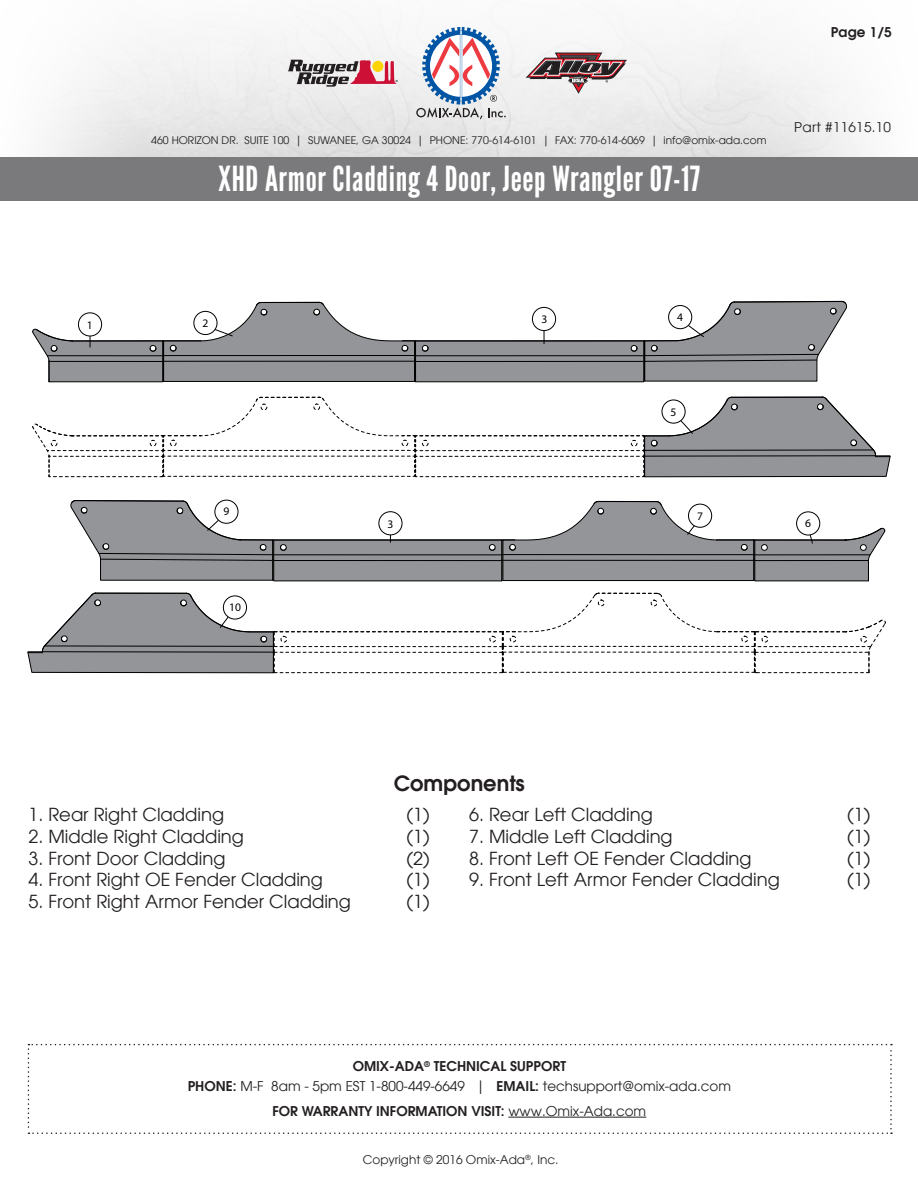
<style>
.page{position:relative;width:918px;height:1188px;background:#fff}
.page>*{position:absolute;margin:0;border:0;box-sizing:border-box;transform-origin:0 0}
.t1{font:34.5px "League Gothic";letter-spacing:.02em;color:#fff}
.t2{font:600 21px "Avant Garde LT";color:#231f20}
.t3{font:18px "Avant Garde LT";color:#231f20}
.t4{font:600 13.5px "Avant Garde LT";color:#231f20}
.t5{font:13.5px "Avant Garde LT";color:#231f20}
.t6{font:13.5px "Avant Garde LT";letter-spacing:.02em;color:#231f20}
.t7{font:12px "Avant Garde LT";color:#231f20}
.t8{font:11.55px "Myriad Pro";color:#000}
.t9{font:10.5px "Avant Garde LT";color:#231f20}
.s1{font-weight:600}
.s2{font-weight:400}
</style>
<div class="page">
<svg style="left:416px;top:27px;width:90px;height:92px"></svg>
<svg style="left:526px;top:53px;width:101px;height:41px"></svg>
<svg style="left:288px;top:60px;width:110px;height:27px"></svg>
<div style="left:1px;top:157px;width:917px;height:44px;background:#7a797b"></div>
<svg style="left:28px;top:1044px;width:864px;height:90px"></svg>
<hr style="left:508px;top:1117px;width:138px;height:1px;background:#231f20">
<svg style="left:32px;top:301px;width:815px;height:81px"></svg>
<svg style="left:32px;top:397px;width:858px;height:80px"></svg>
<svg style="left:70px;top:500px;width:816px;height:81px"></svg>
<svg style="left:27px;top:593px;width:859px;height:80px"></svg>
<p class="t4" style="left:831px;top:23px;width:63px">Page 1/5</p>
<p class="t9" style="left:151px;top:134px;width:617px">460 HORIZON DR. SUITE 100 | SUWANEE, GA 30024 | PHONE: 770-614-6101 | FAX: 770-614-6069 | info@omix-ada.com</p>
<h1 class="t1" style="left:219px;top:159px;width:483px">XHD Armor Cladding 4 Door, Jeep Wrangler 07-17</h1>
<p class="t6" style="left:794px;top:119px;width:98px">Part #11615.10</p>
<p class="t8" style="left:87px;top:318px;width:7px">1</p>
<p class="t8" style="left:202px;top:316px;width:7px">2</p>
<p class="t8" style="left:223px;top:504px;width:7px">9</p>
<p class="t8" style="left:229px;top:600px;width:13px">10</p>
<p class="t8" style="left:387px;top:517px;width:7px">3</p>
<p class="t8" style="left:542px;top:312px;width:7px">3</p>
<p class="t8" style="left:677px;top:310px;width:7px">4</p>
<p class="t8" style="left:670px;top:405px;width:7px">5</p>
<p class="t8" style="left:697px;top:509px;width:7px">7</p>
<p class="t8" style="left:805px;top:516px;width:7px">6</p>
<p class="t2" style="left:394px;top:770px;width:133px">Components</p>
<p class="t3" style="left:28px;top:804px;width:197px">1. Rear Right Cladding</p>
<p class="t3" style="left:406px;top:804px;width:25px">(1)</p>
<p class="t3" style="left:28px;top:826px;width:217px">2. Middle Right Cladding</p>
<p class="t3" style="left:406px;top:826px;width:25px">(1)</p>
<p class="t3" style="left:28px;top:847px;width:199px">3. Front Door Cladding</p>
<p class="t3" style="left:406px;top:847px;width:25px">(2)</p>
<p class="t3" style="left:28px;top:869px;width:296px">4. Front Right OE Fender Cladding</p>
<p class="t3" style="left:406px;top:869px;width:25px">(1)</p>
<p class="t3" style="left:28px;top:891px;width:324px">5. Front Right Armor Fender Cladding</p>
<p class="t3" style="left:406px;top:891px;width:25px">(1)</p>
<p class="t3" style="left:469px;top:804px;width:185px">6. Rear Left Cladding</p>
<p class="t3" style="left:847px;top:804px;width:25px">(1)</p>
<p class="t3" style="left:469px;top:826px;width:205px">7. Middle Left Cladding</p>
<p class="t3" style="left:847px;top:826px;width:25px">(1)</p>
<p class="t3" style="left:469px;top:847px;width:284px">8. Front Left OE Fender Cladding</p>
<p class="t3" style="left:847px;top:847px;width:25px">(1)</p>
<p class="t3" style="left:469px;top:869px;width:312px">9. Front Left Armor Fender Cladding</p>
<p class="t3" style="left:847px;top:869px;width:25px">(1)</p>
<p class="t4" style="left:353px;top:1058px;width:215px">OMIX-ADA<sup>®</sup> TECHNICAL SUPPORT</p>
<p class="t5" style="left:188px;top:1078px;width:545px"><span class="s1">PHONE:</span> M-F 8am - 5pm EST 1-800-449-6649 | <span class="s1">EMAIL:</span> techsupport@omix-ada.com</p>
<p class="t4" style="left:272px;top:1102px;width:375px">FOR WARRANTY INFORMATION VISIT: <span class="s2">www.Omix-Ada.com</span></p>
<p class="t7" style="left:363px;top:1153px;width:197px">Copyright © 2016 Omix-Ada<sup>®</sup>, Inc.</p>
</div>
